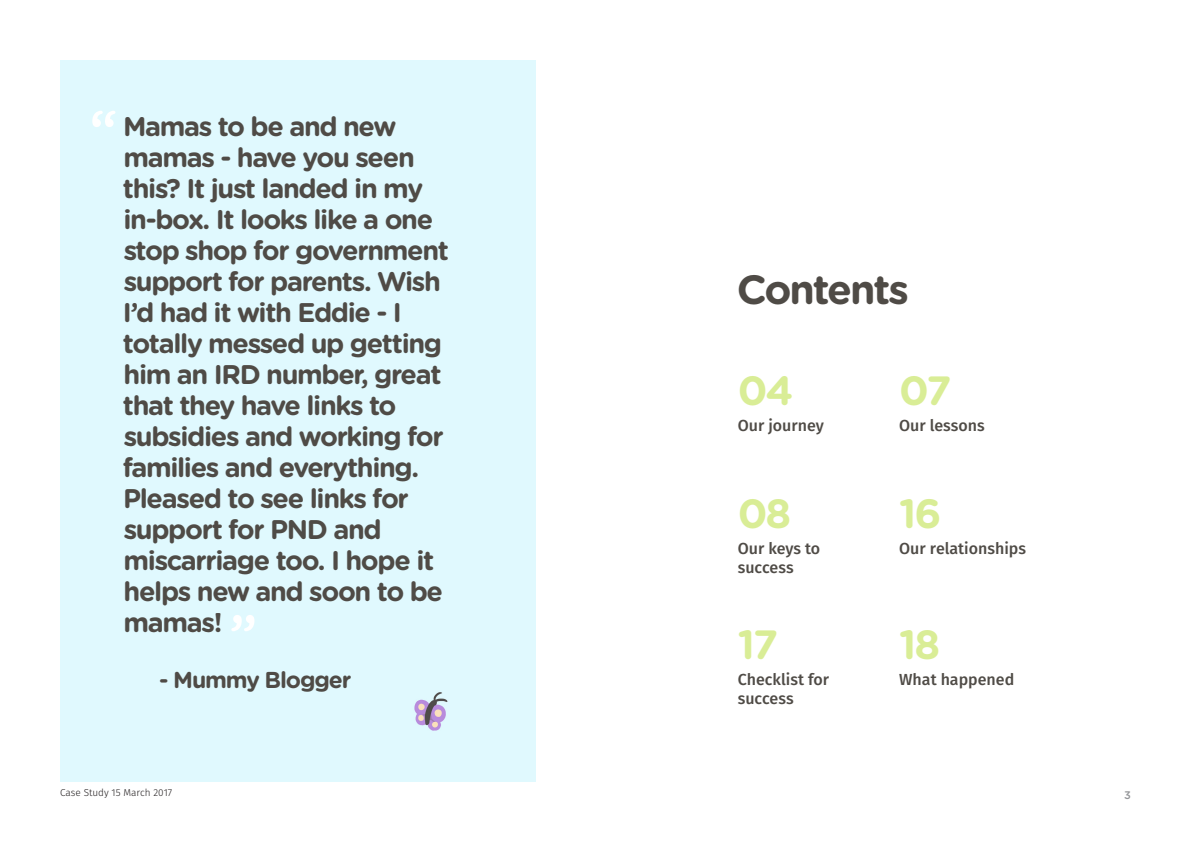
<style>
.page{position:relative;width:1191px;height:842px;background:#fff}
.page>*{position:absolute;margin:0;border:0;box-sizing:border-box;transform-origin:0 0}
.H2_-_desktop{font:700 50px "Gotham Rounded";color:#fff}
.H2_-_desktop-2{font:700 40.8px "Gotham Rounded";letter-spacing:-.05em;color:#d9ed96}
.H2_-_desktop-3{font:700 40.8px "Gotham Rounded";letter-spacing:-.05em;color:#4f4b46}
.H2_-_desktop-4{font:700 27px/31px "Gotham Rounded";letter-spacing:-.05em;color:#4f4b46}
.H2_-_desktop-5{font:700 23px "Gotham Rounded";letter-spacing:-.05em;color:#4f4b46}
.Link_-_blue_-_in_but{font:500 16px/19px "Fira Sans";color:#4f4b46}
.t1{font:500 11px "Gotham Rounded";color:#939598}
.t2{font:300 10px "Fira Sans";color:#231f20}
</style>
<div class="page">
<div style="left:60px;top:61px;width:475px;height:721px;background:#e0f9fe"></div>
<img style="left:414px;top:692px;width:34px;height:38px">
<p class="H2_-_desktop" style="left:90px;top:92px;width:28px">“</p>
<p class="H2_-_desktop-4" style="left:123px;top:110px;width:328px">Mamas to be and new mamas - have you seen this? It just landed in my in-box. It looks like a one stop shop for government support for parents. Wish<br>I’d had it with Eddie - I totally messed up getting him an IRD number, great that they have links to subsidies and working for families and everything.<br>Pleased to see links for support for PND and miscarriage too. I hope it helps new and soon to be mamas!</p>
<p class="H2_-_desktop-5" style="left:159px;top:663px;width:194px">- Mummy Blogger</p>
<p class="H2_-_desktop" style="left:257px;top:650px;width:28px;rotate:-180deg">“</p>
<p class="t2" style="left:60px;top:785px;width:114px">Case Study 15 March 2017</p>
<p class="H2_-_desktop-3" style="left:736px;top:260px;width:174px">Contents</p>
<p class="H2_-_desktop-2" style="left:737px;top:361px;width:57px">04</p>
<p class="H2_-_desktop-2" style="left:899px;top:361px;width:54px">07</p>
<p class="Link_-_blue_-_in_but" style="left:737px;top:416px;width:88px">Our journey</p>
<p class="Link_-_blue_-_in_but" style="left:899px;top:416px;width:87px">Our lessons</p>
<p class="H2_-_desktop-2" style="left:737px;top:484px;width:55px">08</p>
<p class="H2_-_desktop-2" style="left:899px;top:484px;width:44px">16</p>
<p class="Link_-_blue_-_in_but" style="left:737px;top:539px;width:84px">Our keys to success</p>
<p class="Link_-_blue_-_in_but" style="left:899px;top:539px;width:128px">Our relationships</p>
<p class="H2_-_desktop-2" style="left:737px;top:615px;width:42px">17</p>
<p class="H2_-_desktop-2" style="left:899px;top:615px;width:42px">18</p>
<p class="Link_-_blue_-_in_but" style="left:737px;top:670px;width:93px">Checklist for success</p>
<p class="Link_-_blue_-_in_but" style="left:899px;top:670px;width:117px">What happened</p>
<p class="t1" style="left:1124px;top:787px;width:8px">3</p>
</div>
